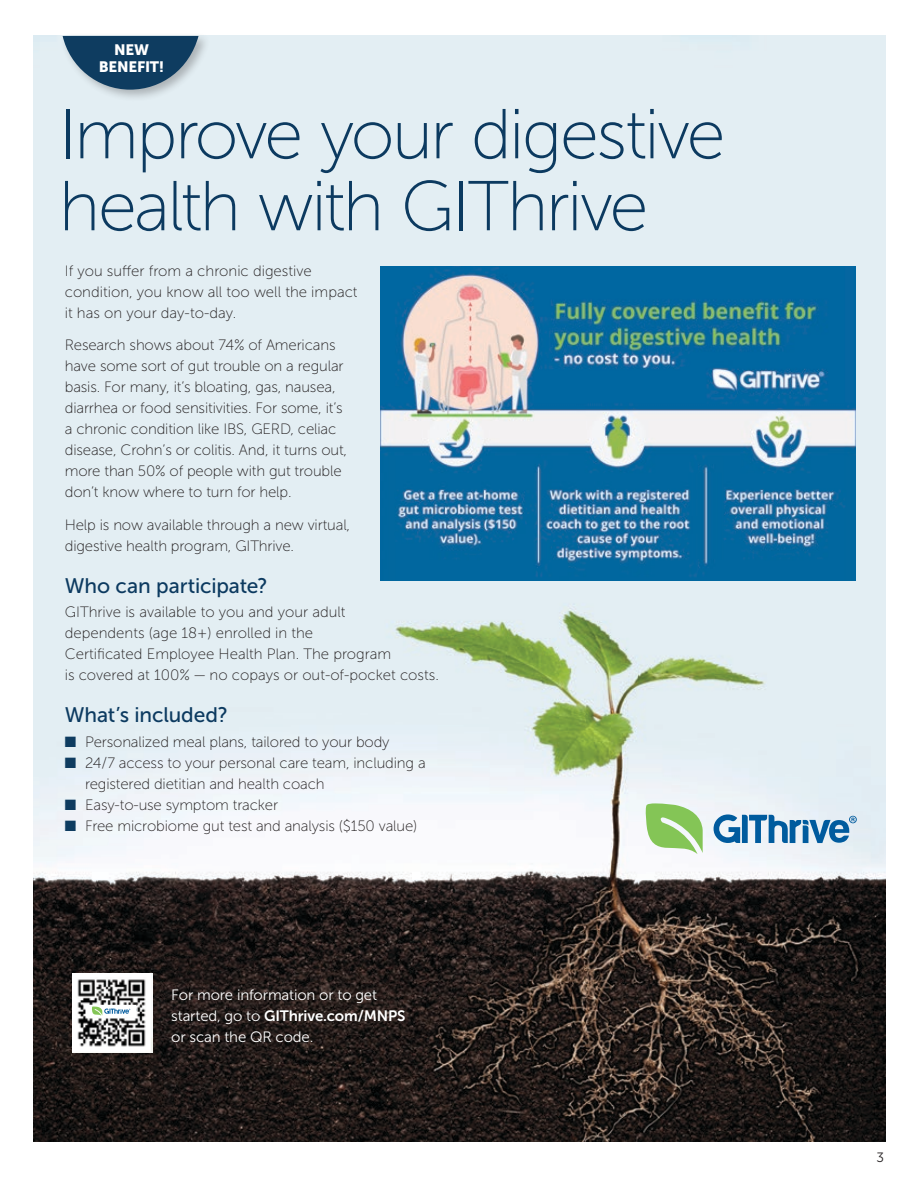
<style>
.page{position:relative;width:918px;height:1188px;background:#fff}
.page>*{position:absolute;margin:0;border:0;box-sizing:border-box;transform-origin:0 0}
.t1{font:70.5px/72px "Museo Sans 100";letter-spacing:-.035em;color:#0c3a60}
.t2{font:21px "Museo Sans 500";letter-spacing:-.005em;color:#0c3a60}
.t3{font:15px/21px "Museo Sans 100";letter-spacing:-.01em;color:#231f20}
.t4{font:15px "Museo Sans 300";letter-spacing:-.01em;color:#fff}
.t5{font:15px "Museo Sans 700";letter-spacing:-.01em;color:#fff}
.t6{font:15px/16.5px "Museo Sans 900";letter-spacing:-.015em;color:#fff;text-align:center}
.t7{font:13.5px "Museo Sans 300";color:#231f20}
.s1{color:#0e3c60}
.s2{font-family:"Museo Sans 300"}
</style>
<div class="page">
<img style="left:33px;top:35px;width:853px;height:1107px">
<img style="left:380px;top:267px;width:476px;height:313px">
<div style="left:60px;top:32px;width:151px;height:71px;background:#231f20;opacity:.29"></div>
<svg style="left:63px;top:36px;width:136px;height:54px;background:#416682"></svg>
<svg style="left:646px;top:803px;width:57px;height:51px"></svg>
<svg style="left:714px;top:814px;width:143px;height:29px"></svg>
<img style="left:73px;top:973px;width:79px;height:79px">
<div style="left:86px;top:1005px;width:50px;height:12px;background:#fff"></div>
<svg style="left:92px;top:1007px;width:38px;height:9px"></svg>
<p class="t6" style="left:99px;top:42px;width:67px">NEW<br>BENEFIT!</p>
<h1 class="t1" style="left:59px;top:99px;width:668px">Improve your digestive health with GIThrive</h1>
<p class="t3" style="left:65px;top:260px;width:294px">If you suffer from a chronic digestive condition, you know all too well the impact it has on your day-to-day.</p>
<p class="t3" style="left:65px;top:335px;width:284px">Research shows about 74% of Americans have some sort of gut trouble on a regular basis. For many, it’s bloating, gas, nausea, diarrhea or food sensitivities. For some, it’s a chronic condition like IBS, GERD, celiac disease, Crohn’s or colitis. And, it turns out, more than 50% of people with gut trouble don’t know where to turn for help.</p>
<p class="t3" style="left:65px;top:514px;width:287px">Help is now available through a new virtual, digestive health program, GIThrive.</p>
<h2 class="t2" style="left:65px;top:574px;width:205px">Who can participate?</h2>
<p class="t3" style="left:65px;top:602px;width:376px">GIThrive is available to you and your adult<br>dependents (age 18+) enrolled in the<br>Certificated Employee Health Plan. The program<br>is covered at 100% — no copays or out-of-pocket costs.</p>
<h2 class="t2" style="left:65px;top:703px;width:165px">What’s included?</h2>
<p class="t3" style="left:65px;top:731px;width:326px"><span class="s1">■</span> Personalized meal plans, tailored to your body</p>
<p class="t3" style="left:85px;top:752px;width:342px;text-indent:-20px"><span class="s1">■</span> 24/7 access to your personal care team, including a registered dietitian and health coach</p>
<p class="t3" style="left:65px;top:794px;width:215px"><span class="s1">■</span> Easy-to-use symptom tracker</p>
<p class="t3" style="left:65px;top:815px;width:354px"><span class="s1">■</span> Free microbiome gut test and analysis ($150 value)</p>
<p class="t4" style="left:171px;top:987px;width:207px">For more information or to get</p>
<p class="t5" style="left:171px;top:1008px;width:236px"><span class="s2">started, go to</span> GIThrive.com/MNPS</p>
<p class="t4" style="left:171px;top:1029px;width:144px">or scan the QR code.</p>
<p class="t7" style="left:877px;top:1150px;width:9px">3</p>
</div>
